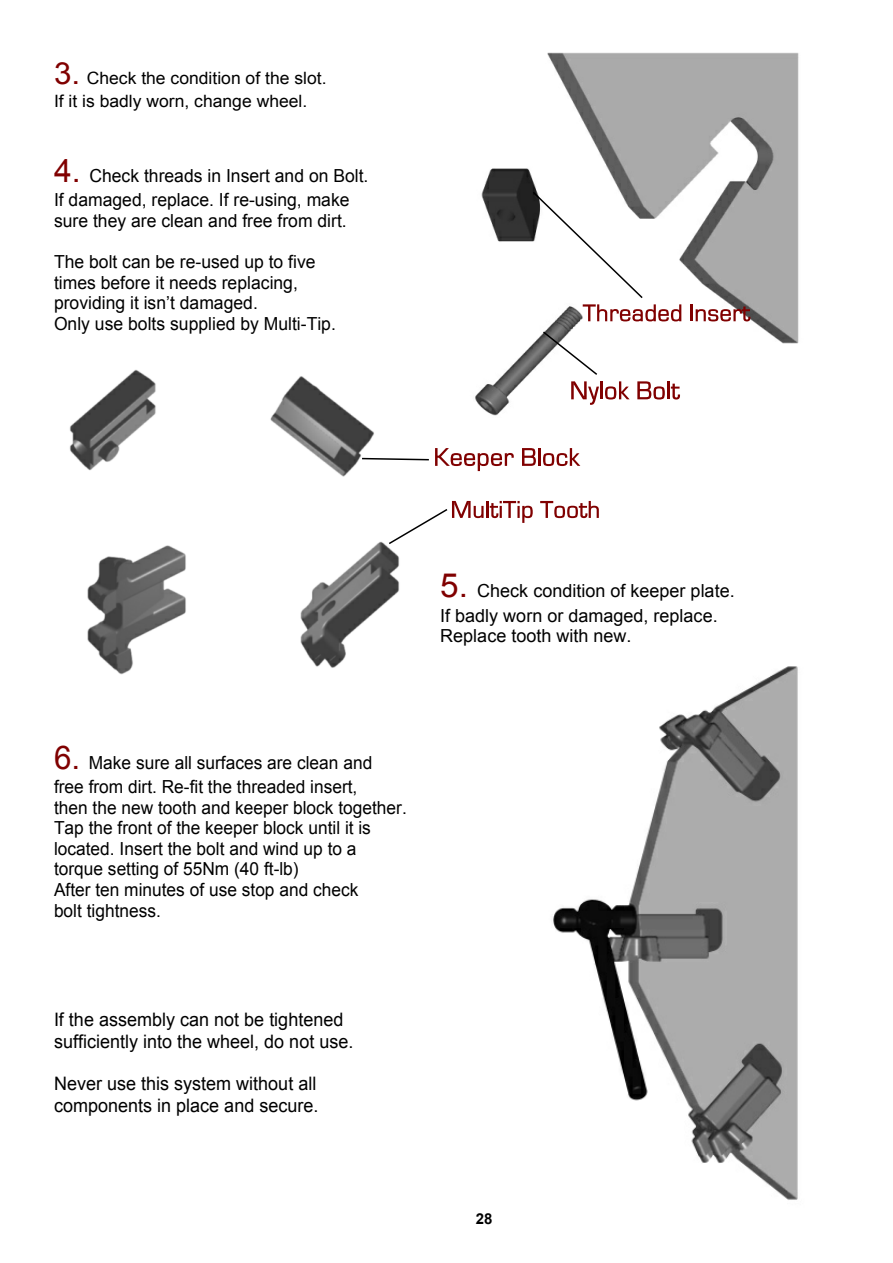
<style>
.page{position:relative;width:893px;height:1263px;background:#fff}
.page>*{position:absolute;margin:0;border:0;box-sizing:border-box;transform-origin:0 0}
.t1{font:18.6px/21.3px "Arial";color:#000}
.t2{font:18px/20.7px "Arial";color:#000}
.t3{font:18px/20.7px "Arial";color:#000;scale:.96 1}
.t4{font:16.95px/22.8px "Arial";color:#000}
.t5{font:700 15px "Arial";color:#000}
.s1{font-size:30.45px;color:#800000}
.s2{font-size:32.7px;color:#800000}
.s3{font-size:33.3px;color:#800000}
.s4{font-size:32.55px;color:#800000}
</style>
<div class="page">
<img style="left:69px;top:369px;width:331px;height:306px">
<svg style="left:360px;top:448px;width:154px;height:23px"></svg>
<svg style="left:522px;top:448px;width:14px;height:18px"></svg>
<hr style="left:538px;top:448px;width:3px;height:18px;background:#800000">
<svg style="left:543px;top:448px;width:37px;height:18px"></svg>
<svg style="left:387px;top:501px;width:97px;height:45px"></svg>
<hr style="left:486px;top:501px;width:3px;height:17px;background:#800000">
<svg style="left:490px;top:501px;width:43px;height:22px"></svg>
<svg style="left:540px;top:501px;width:59px;height:17px"></svg>
<img style="left:475px;top:52px;width:324px;height:364px">
<img style="left:553px;top:666px;width:245px;height:534px">
<svg style="left:541px;top:330px;width:58px;height:75px"></svg>
<hr style="left:600px;top:381px;width:3px;height:18px;background:#800000">
<svg style="left:605px;top:381px;width:25px;height:18px"></svg>
<svg style="left:637px;top:381px;width:28px;height:18px"></svg>
<hr style="left:667px;top:381px;width:3px;height:18px;background:#800000">
<svg style="left:671px;top:384px;width:9px;height:15px"></svg>
<svg style="left:531px;top:190px;width:150px;height:131px"></svg>
<svg style="left:691px;top:304px;width:59px;height:17px"></svg>
<p class="t4" style="left:54px;top:69px;width:274px"><span class="s1">3.</span> Check the condition of the slot.<br>If it is badly worn, change wheel.</p>
<p class="t2" style="left:54px;top:165px;width:316px;line-height:24.2px"><span class="s2">4.</span> Check threads in Insert and on Bolt.<br>If damaged, replace. If re-using, make</p>
<p class="t2" style="left:54px;top:212px;width:294px">sure they are clean and free from dirt.</p>
<p class="t2" style="left:54px;top:253px;width:283px">The bolt can be re-used up to five times before it needs replacing, providing it isn’t damaged.<br>Only use bolts supplied by Multi-Tip.</p>
<p class="t2" style="left:440px;top:580px;width:296px;line-height:24.3px"><span class="s3">5.</span> Check condition of keeper plate.<br>If badly worn or damaged, replace.</p>
<p class="t2" style="left:440px;top:627px;width:193px">Replace tooth with new.</p>
<p class="t3" style="left:54px;top:752px;width:333px;line-height:24.2px"><span class="s4">6.</span> Make sure all surfaces are clean and free from dirt. Re-fit the threaded insert,</p>
<p class="t3" style="left:54px;top:798px;width:369px">then the new tooth and keeper block together.<br>Tap the front of the keeper block until it is located. Insert the bolt and wind up to a torque setting of 55Nm (40 ft-lb)<br>After ten minutes of use stop and check<br>bolt tightness.</p>
<p class="t1" style="left:54px;top:1011px;width:301px">If the assembly can not be tightened sufficiently into the wheel, do not use.</p>
<p class="t1" style="left:54px;top:1075px;width:266px">Never use this system without all components in place and secure.</p>
<p class="t5" style="left:476px;top:1213px;width:18px">28</p>
</div>
